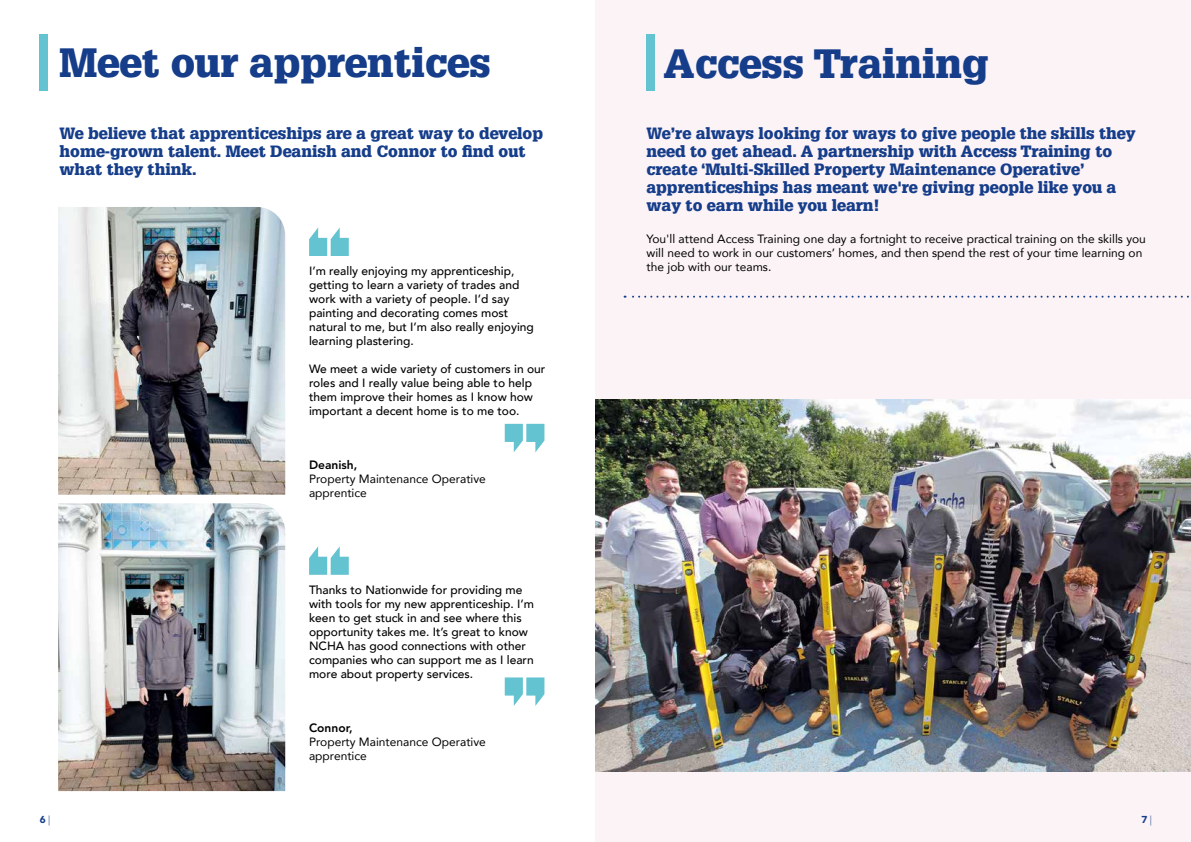
<style>
.page{position:relative;width:1191px;height:842px;background:#fff}
.page>*{position:absolute;margin:0;border:0;box-sizing:border-box;transform-origin:0 0}
.t1{font:900 40px "Glypha LT Std";color:#153d8a}
.t2{font:900 16px/18px "Glypha LT Std";color:#153d8a}
.t3{font:500 12px/14px "Avenir";color:#000}
.t4{font:12px/14px "Avenir";color:#000}
.t5{font:800 12px "Avenir LT Std";color:#000}
.t6{font:900 10px "Avenir LT Std";color:#153d8a}
.s1{font-weight:300}
</style>
<div class="page">
<div style="left:595px;top:0;width:596px;height:842px;background:#fcf3f7"></div>
<svg style="left:505px;top:424px;width:39px;height:28px"></svg>
<svg style="left:309px;top:227px;width:40px;height:29px"></svg>
<div style="left:40px;top:34px;width:8px;height:57px;background:#63c3d1"></div>
<img style="left:58px;top:207px;width:227px;height:288px">
<div style="left:646px;top:34px;width:9px;height:57px;background:#63c3d1"></div>
<img style="left:595px;top:400px;width:596px;height:371px">
<img style="left:58px;top:503px;width:227px;height:288px">
<svg style="left:505px;top:677px;width:39px;height:29px"></svg>
<svg style="left:309px;top:546px;width:40px;height:29px"></svg>
<svg style="left:624px;top:296px;width:565px;height:2px"></svg>
<h1 class="t1" style="left:60px;top:38px;width:433px">Meet our apprentices</h1>
<h2 class="t2" style="left:60px;top:124px;width:485px">We believe that apprenticeships are a great way to develop home-grown talent. Meet Deanish and Connor to find out what they think.</h2>
<p class="t6" style="left:40px;top:813px;width:12px">6 <span class="s1">|</span></p>
<p class="t3" style="left:309px;top:263px;width:226px">I’m really enjoying my apprenticeship, getting to learn a variety of trades and work with a variety of people. I’d say painting and decorating comes most natural to me, but I’m also really enjoying learning plastering.</p>
<p class="t3" style="left:309px;top:361px;width:238px">We meet a wide variety of customers in our roles and I really value being able to help them improve their homes as I know how important a decent home is to me too.</p>
<p class="t5" style="left:309px;top:458px;width:50px">Deanish,</p>
<p class="t4" style="left:309px;top:471px;width:178px">Property Maintenance Operative apprentice</p>
<p class="t3" style="left:309px;top:582px;width:226px">Thanks to Nationwide for providing me with tools for my new apprenticeship. I’m keen to get stuck in and see where this opportunity takes me. It’s great to know NCHA has good connections with other companies who can support me as I learn more about property services.</p>
<p class="t5" style="left:309px;top:720px;width:45px">Connor,</p>
<p class="t4" style="left:309px;top:734px;width:178px">Property Maintenance Operative apprentice</p>
<h1 class="t1" style="left:663px;top:40px;width:327px">Access Training</h1>
<p class="t2" style="left:646px;top:124px;width:490px">We’re always looking for ways to give people the skills they need to get ahead. A partnership with Access Training to create ‘Multi-Skilled Property Maintenance Operative’ apprenticeships has meant we're giving people like you a way to earn while you learn!</p>
<p class="t4" style="left:646px;top:231px;width:501px">You'll attend Access Training one day a fortnight to receive practical training on the skills you will need to work in our customers’ homes, and then spend the rest of your time learning on the job with our teams.</p>
<p class="t6" style="left:1141px;top:813px;width:12px">7 <span class="s1">|</span></p>
</div>
